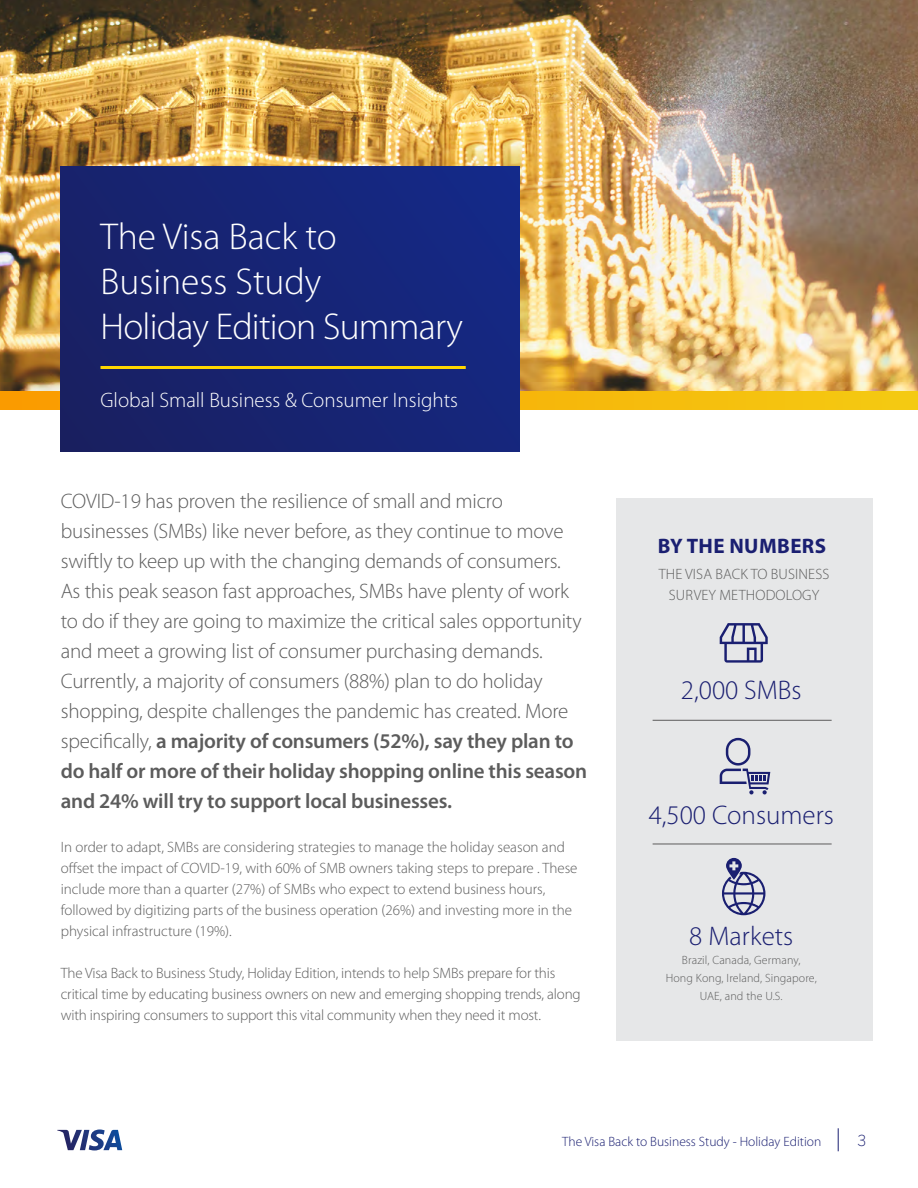
<style>
.page{position:relative;width:918px;height:1188px;background:#fff}
.page>*{position:absolute;margin:0;border:0;box-sizing:border-box;transform-origin:0 0}
.t1{font:300 37.5px/45px "Myriad Pro";letter-spacing:-.005em;color:#fff}
.t2{font:300 27px "Myriad Pro";color:#1a1f71}
.t3{font:300 21px/30px "Myriad Pro";letter-spacing:-.01em;color:#5c5c5c}
.t4{font:300 21px "Myriad Pro";color:#fff}
.t5{font:700 21px "Myriad Pro";letter-spacing:.02em;color:#1a1f71}
.t6{font:300 15px/21px "Myriad Pro";color:#5c5c5c}
.t7{font:300 15px "Benton Sans";color:#1a1f71}
.t8{font:300 13.5px "Myriad Pro";color:#1a1f71}
.t9{font:300 12px/18px "Myriad Pro";letter-spacing:.01em;color:#5c5c5c;text-align:center}
.s1{font-weight:600}
</style>
<div class="page">
<svg style="left:838px;top:1128px;width:1px;height:23px"></svg>
<svg style="left:57px;top:1130px;width:65px;height:20px"></svg>
<img style="left:0;top:0;width:918px;height:392px">
<svg style="left:0;top:392px;width:918px;height:18px;background:#f5ba0c"></svg>
<div style="left:61px;top:166px;width:459px;height:286px;background:linear-gradient(to right,#192165,#152884)"></div>
<div style="left:616px;top:499px;width:256px;height:542px;background:#e6e7e8"></div>
<hr style="left:653px;top:720px;width:179px;height:1px;background:#5c5c5c">
<hr style="left:653px;top:844px;width:179px;height:1px;background:#5c5c5c">
<svg style="left:722px;top:858px;width:43px;height:57px"></svg>
<svg style="left:720px;top:623px;width:48px;height:40px"></svg>
<svg style="left:720px;top:738px;width:50px;height:56px"></svg>
<hr style="left:100px;top:366px;width:366px;height:3px;background:#ffd700">
<h2 class="t1" style="left:100px;top:214px;width:364px">The Visa Back to<br>Business Study<br>Holiday Edition Summary</h2>
<h3 class="t4" style="left:100px;top:389px;width:359px">Global Small Business &amp; Consumer Insights</h3>
<p class="t3" style="left:61px;top:487px;width:528px">COVID-19 has proven the resilience of small and micro businesses (SMBs) like never before, as they continue to move swiftly to keep up with the changing demands of consumers.<br>As this peak season fast approaches, SMBs have plenty of work to do if they are going to maximize the critical sales opportunity and meet a growing list of consumer purchasing demands.<br>Currently, a majority of consumers (88%) plan to do holiday shopping, despite challenges the pandemic has created. More specifically, <span class="s1">a majority of consumers (52%), say they plan to do half or more of their holiday shopping online this season and 24% will try to support local businesses.</span></p>
<p class="t6" style="left:61px;top:837px;width:518px">In order to adapt, SMBs are considering strategies to manage the holiday season and offset the impact of COVID-19, with 60% of SMB owners taking steps to prepare . These include more than a quarter (27%) of SMBs who expect to extend business hours, followed by digitizing parts of the business operation (26%) and investing more in the physical infrastructure (19%).</p>
<p class="t6" style="left:61px;top:963px;width:522px">The Visa Back to Business Study, Holiday Edition, intends to help SMBs prepare for this critical time by educating business owners on new and emerging shopping trends, along with inspiring consumers to support this vital community when they need it most.</p>
<h3 class="t5" style="left:658px;top:533px;width:170px">BY THE NUMBERS</h3>
<h4 class="t6" style="left:659px;top:564px;width:172px;text-align:center">THE VISA BACK TO BUSINESS<br>SURVEY METHODOLOGY</h4>
<p class="t2" style="left:681px;top:675px;width:122px">2,000 SMBs</p>
<p class="t2" style="left:649px;top:800px;width:187px">4,500 Consumers</p>
<p class="t2" style="left:689px;top:922px;width:105px">8 Markets</p>
<p class="t9" style="left:666px;top:951px;width:153px">Brazil, Canada, Germany,<br>Hong Kong, Ireland, Singapore,<br>UAE, and the U.S.</p>
<p class="t8" style="left:562px;top:1134px;width:260px">The Visa Back to Business Study - Holiday Edition</p>
<p class="t7" style="left:857px;top:1132px;width:10px">3</p>
</div>
